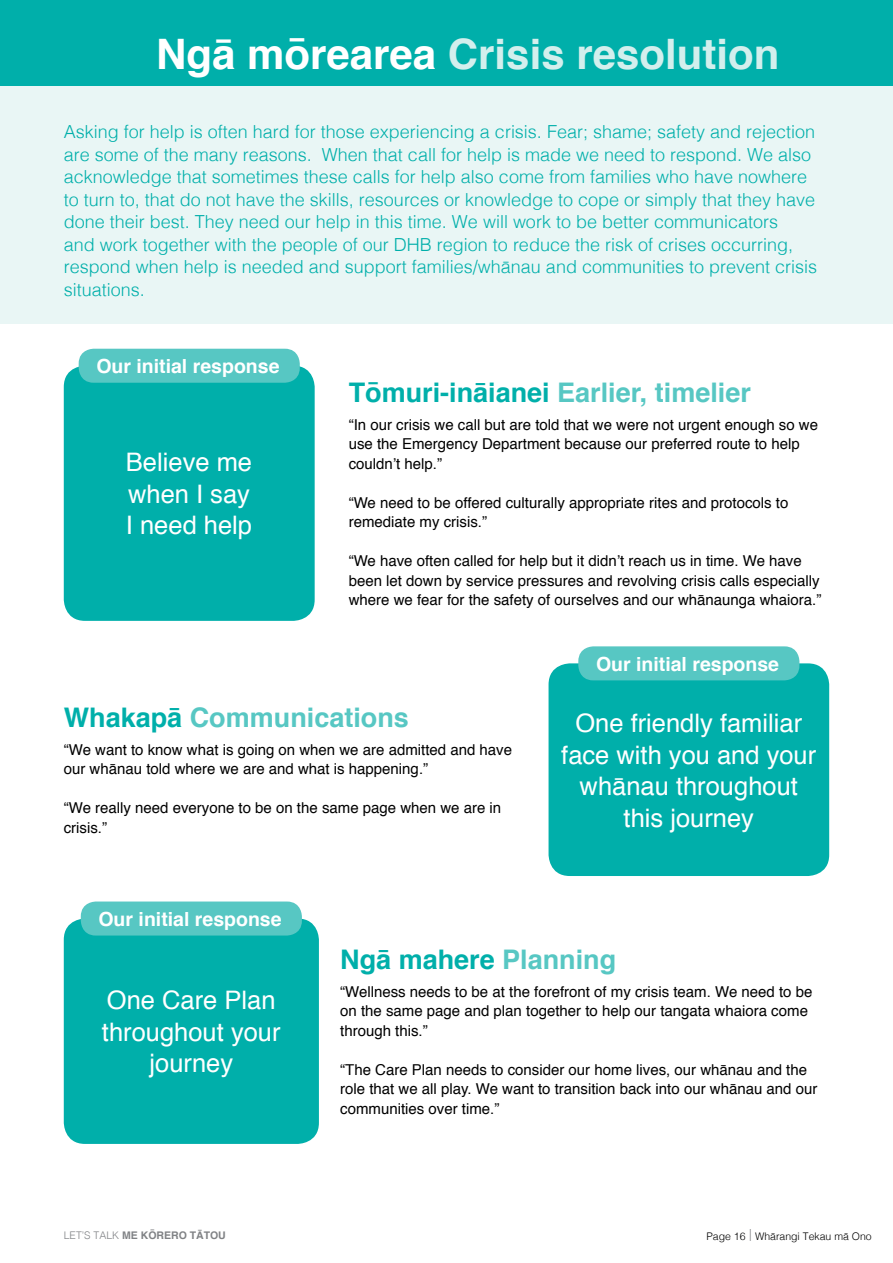
<style>
.page{position:relative;width:893px;height:1263px;background:#fff}
.page>*{position:absolute;margin:0;border:0;box-sizing:border-box;transform-origin:0 0}
.t1{font:700 42px "Helvetica";color:#d3efed}
.t2{font:700 27px "Helvetica";color:#57c7c3}
.t3{font:700 27px "Helvetica";color:#00afaa}
.t4{font:25.5px/31.5px "Helvetica";color:#fff;text-align:center}
.t5{font:700 19.5px "Helvetica";color:#fff}
.t6{font:300 18px/22.5px "Helvetica";color:#00afaa}
.t7{font:15px/19.5px "Helvetica";color:#000}
.t8{font:300 10.5px "Helvetica";color:#000}
.t9{font:700 10.5px "Helvetica";color:#808285}
.s1{color:#fff}
.s2{color:#00afaa}
.s3{font-weight:300}
.s4{color:#57c7c3}
.s5{font-size:12px;color:#808285}
</style>
<div class="page">
<div style="left:0;top:85px;width:893px;height:238px;background:#e9f6f5"></div>
<div style="left:0;top:0;width:893px;height:85px;background:#00afaa"></div>
<div style="left:64px;top:366px;width:251px;height:255px;background:#00afaa;border-radius:21px"></div>
<div style="left:549px;top:663px;width:280px;height:213px;background:#00afaa;border-radius:21px"></div>
<div style="left:64px;top:918px;width:255px;height:226px;background:#00afaa;border-radius:21px"></div>
<div style="left:79px;top:349px;width:221px;height:34px;background:#57c7c3;border-radius:15px"></div>
<div style="left:578px;top:646px;width:221px;height:34px;background:#57c7c3;border-radius:15px"></div>
<div style="left:81px;top:901px;width:221px;height:34px;background:#57c7c3;border-radius:15px"></div>
<h1 class="t1" style="left:156px;top:20px;width:625px"><span class="s1">Ngā mōrearea</span> Crisis resolution</h1>
<p class="t6" style="left:64px;top:119px;width:755px">Asking for help is often hard for those experiencing a crisis. Fear; shame; safety and rejection are some of the many reasons. When that call for help is made we need to respond. We also acknowledge that sometimes these calls for help also come from families who have nowhere to turn to, that do not have the skills, resources or knowledge to cope or simply that they have done their best. They need our help in this time. We will work to be better communicators<br>and work together with the people of our DHB region to reduce the risk of crises occurring, respond when help is needed and support families/whānau and communities to prevent crisis situations.</p>
<h3 class="t5" style="left:96px;top:350px;width:185px">Our initial response</h3>
<h3 class="t4" style="left:126px;top:447px;width:128px;text-align:justify">Believe me when I say I need help</h3>
<h2 class="t2" style="left:349px;top:370px;width:404px"><span class="s2">Tōmuri-ināianei</span> Earlier, timelier</h2>
<p class="t7" style="left:349px;top:415px;width:471px">“In our crisis we call but are told that we were not urgent enough so we use the Emergency Department because our preferred route to help couldn’t help.”</p>
<p class="t7" style="left:349px;top:493px;width:441px">“We need to be offered culturally appropriate rites and protocols to remediate my crisis.”</p>
<p class="t7" style="left:349px;top:552px;width:474px">“We have often called for help but it didn’t reach us in time. We have been let down by service pressures and revolving crisis calls especially where we fear for the safety of ourselves and our whānaunga whaiora.”</p>
<h3 class="t5" style="left:596px;top:648px;width:185px">Our initial response</h3>
<h2 class="t2" style="left:64px;top:695px;width:347px"><span class="s2">Whakapā</span> Communications</h2>
<p class="t7" style="left:64px;top:740px;width:450px">“We want to know what is going on when we are admitted and have our whānau told where we are and what is happening.”</p>
<p class="t7" style="left:64px;top:799px;width:439px">“We really need everyone to be on the same page when we are in crisis.”</p>
<h3 class="t5" style="left:98px;top:903px;width:185px">Our initial response</h3>
<h3 class="t4" style="left:561px;top:708px;width:256px">One friendly familiar face with you and your whānau throughout this journey</h3>
<h3 class="t4" style="left:102px;top:985px;width:180px">One Care Plan throughout your journey</h3>
<p class="t9" style="left:64px;top:1227px;width:164px"><span class="s3">LET’S TALK</span> ME KŌRERO TĀTOU</p>
<h2 class="t3" style="left:340px;top:937px;width:278px">Ngā mahere <span class="s4">Planning</span></h2>
<p class="t7" style="left:340px;top:982px;width:474px">“Wellness needs to be at the forefront of my crisis team. We need to be on the same page and plan together to help our tangata whaiora come through this.”</p>
<p class="t7" style="left:340px;top:1060px;width:479px">“The Care Plan needs to consider our home lives, our whānau and the role that we all play. We want to transition back into our whānau and our communities over time.”</p>
<p class="t8" style="left:706px;top:1227px;width:167px">Page 16 <span class="s5">|</span> Whārangi Tekau mā Ono</p>
</div>
